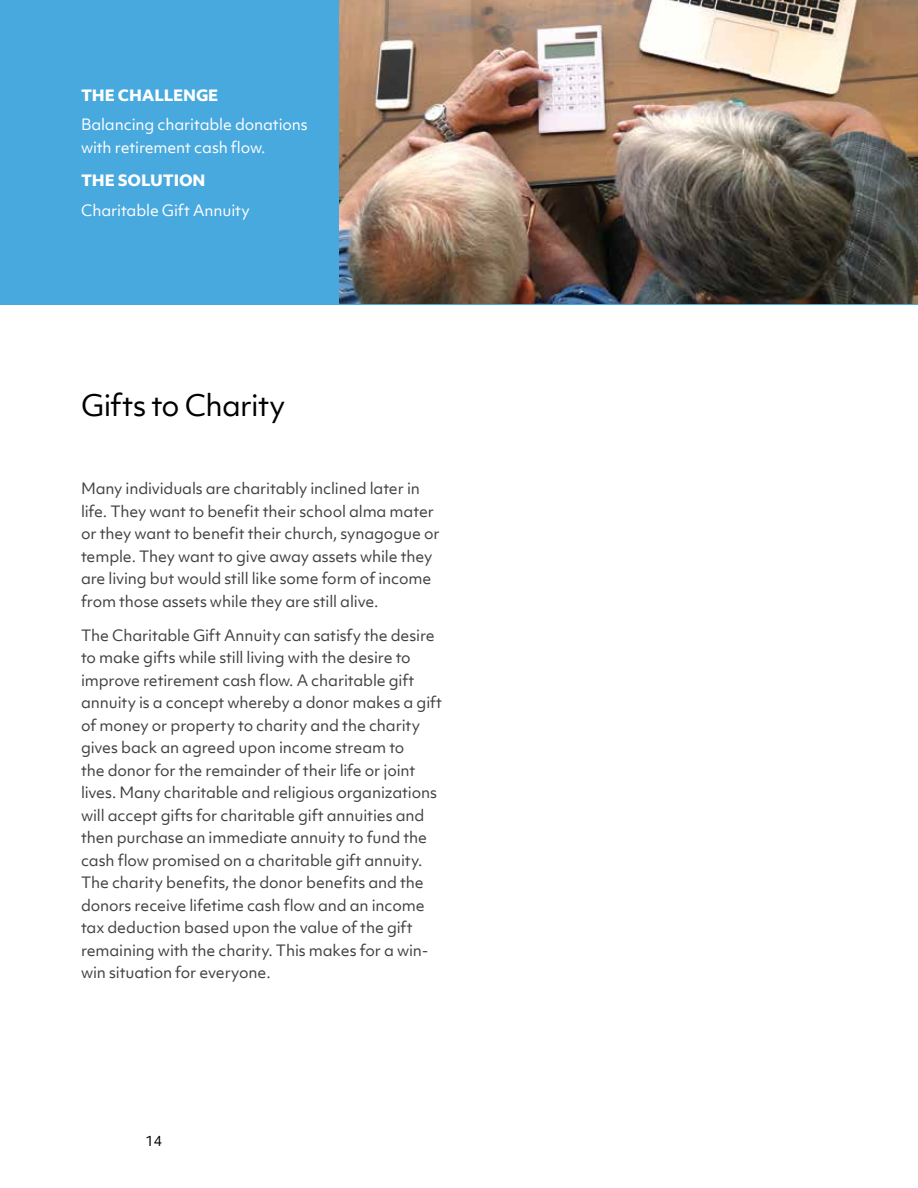
<style>
.page{position:relative;width:918px;height:1188px;background:#fff}
.page>*{position:absolute;margin:0;border:0;box-sizing:border-box;transform-origin:0 0}
.t1{font:28.5px "Objektiv Mk 1";letter-spacing:-.025em;color:#000}
.t2{font:15px/22.5px "Objektiv Mk 1";letter-spacing:-.01em;color:#414042}
.t3{font:15px/22.5px "Objektiv Mk 1";letter-spacing:-.01em;color:#fff}
.t4{font:800 15px "Objektiv Mk 1";letter-spacing:-.01em;color:#fff}
.t5{font:13.5px "Objektiv Mk 1";color:#000}
</style>
<div class="page">
<div style="left:0;top:0;width:918px;height:304px;background:#48a9df"></div>
<img style="left:339px;top:0;width:579px;height:304px">
<p class="t4" style="left:81px;top:85px;width:139px">THE CHALLENGE</p>
<p class="t3" style="left:81px;top:113px;width:228px">Balancing charitable donations with retirement cash flow.</p>
<p class="t4" style="left:81px;top:170px;width:126px">THE SOLUTION</p>
<p class="t3" style="left:81px;top:199px;width:170px">Charitable Gift Annuity</p>
<h1 class="t1" style="left:81px;top:386px;width:206px">Gifts to Charity</h1>
<p class="t2" style="left:81px;top:477px;width:360px">Many individuals are charitably inclined later in life. They want to benefit their school alma mater or they want to benefit their church, synagogue or temple. They want to give away assets while they are living but would still like some form of income from those assets while they are still alive.</p>
<p class="t2" style="left:81px;top:624px;width:363px">The Charitable Gift Annuity can satisfy the desire to make gifts while still living with the desire to improve retirement cash flow. A charitable gift annuity is a concept whereby a donor makes a gift of money or property to charity and the charity gives back an agreed upon income stream to<br>the donor for the remainder of their life or joint lives. Many charitable and religious organizations will accept gifts for charitable gift annuities and then purchase an immediate annuity to fund the cash flow promised on a charitable gift annuity.<br>The charity benefits, the donor benefits and the donors receive lifetime cash flow and an income tax deduction based upon the value of the gift remaining with the charity. This makes for a win&shy;win situation for everyone.</p>
<p class="t5" style="left:146px;top:1131px;width:18px">14</p>
</div>
